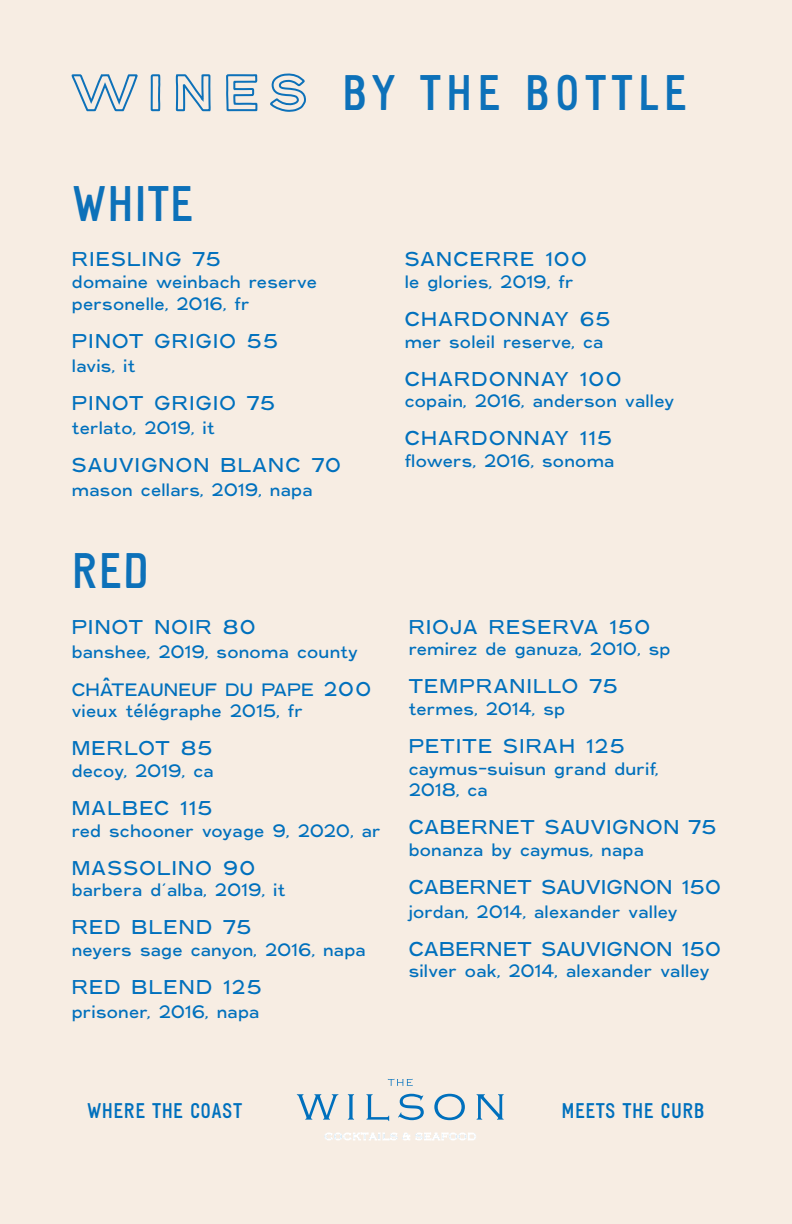
<style>
.page{position:relative;width:792px;height:1224px;background:#f7ede3}
.page>*{position:absolute;margin:0;border:0;box-sizing:border-box;transform-origin:0 0}
.t1{font:50px "Canteen BN Medium";letter-spacing:.12em;color:#0d71b9}
.t2{font:21.2px "Canteen BN Medium";letter-spacing:.05em;color:#0070bd}
.t3{font:300 20px "Hamburg Hand";letter-spacing:.1em;color:#0070bd}
.t4{font:300 20px "Hamburg Hand";letter-spacing:.06em;color:#0070bd}
.t5{font:300 20px "Hamburg Hand";letter-spacing:.08em;color:#0070bd}
.t6{font:700 20px "Arial";color:#0070bd}
.t7{font:300 18px/21.6px "Hamburg Hand";letter-spacing:.05em;color:#0070bd}
.s1{font-family:"Hamburg Hand";font-weight:700}
.s2{font-size:20px}
</style>
<div class="page">
<svg style="left:297px;top:1094px;width:207px;height:27px"></svg>
<svg style="left:388px;top:1079px;width:25px;height:7px"></svg>
<svg style="left:325px;top:1133px;width:72px;height:7px"></svg>
<svg style="left:403px;top:1133px;width:73px;height:7px"></svg>
<p class="t1" style="left:73px;top:71px;width:615px"><span class="s1">WINES</span> BY THE BOTTLE</p>
<p class="t1" style="left:73px;top:181px;width:121px">WHITE</p>
<p class="t3" style="left:72px;top:248px;width:150px">RIESLING 75</p>
<p class="t7" style="left:72px;top:271px;width:246px">domaine weinbach reserve personelle, 2016, fr</p>
<p class="t3" style="left:72px;top:329px;width:207px">PINOT GRIGIO 55</p>
<p class="t7" style="left:72px;top:354px;width:65px">lavis, it</p>
<p class="t3" style="left:72px;top:391px;width:204px">PINOT GRIGIO 75</p>
<p class="t7" style="left:72px;top:416px;width:144px">terlato, 2019, it</p>
<p class="t3" style="left:72px;top:453px;width:270px">SAUVIGNON BLANC 70</p>
<p class="t7" style="left:72px;top:478px;width:242px">mason cellars, 2019, napa</p>
<p class="t1" style="left:73px;top:549px;width:77px">RED</p>
<p class="t3" style="left:72px;top:616px;width:185px">PINOT NOIR 80</p>
<p class="t7" style="left:72px;top:640px;width:287px">banshee, 2019, sonoma county</p>
<p class="t7" style="left:72px;top:678px;width:300px">CHÂTEAUNEUF DU PAPE <span class="s2">200 </span>vieux télégraphe 2015, fr</p>
<p class="t3" style="left:72px;top:737px;width:142px">MERLOT 85</p>
<p class="t7" style="left:72px;top:760px;width:143px">decoy, 2019, ca</p>
<p class="t3" style="left:72px;top:797px;width:142px">MALBEC 115</p>
<p class="t7" style="left:72px;top:819px;width:310px">red schooner voyage 9, 2020, ar</p>
<p class="t3" style="left:72px;top:856px;width:184px">MASSOLINO 90</p>
<p class="t7" style="left:72px;top:879px;width:215px">barbera d’alba, 2019, it</p>
<p class="t3" style="left:72px;top:916px;width:181px">RED BLEND 75</p>
<p class="t7" style="left:72px;top:938px;width:295px">neyers sage canyon, 2016, napa</p>
<p class="t3" style="left:72px;top:976px;width:191px">RED BLEND 125</p>
<p class="t7" style="left:72px;top:1000px;width:189px">prisoner, 2016, napa</p>
<p class="t6" style="left:103px;top:672px;width:8px">ˆ</p>
<p class="t6" style="left:136px;top:698px;width:23px">´ ´</p>
<p class="t3" style="left:405px;top:248px;width:183px">SANCERRE 100</p>
<p class="t7" style="left:405px;top:271px;width:170px">le glories, 2019, fr</p>
<p class="t3" style="left:405px;top:308px;width:207px">CHARDONNAY 65</p>
<p class="t7" style="left:405px;top:330px;width:199px">mer soleil reserve, ca</p>
<p class="t3" style="left:405px;top:367px;width:218px">CHARDONNAY 100</p>
<p class="t7" style="left:405px;top:390px;width:270px">copain, 2016, anderson valley</p>
<p class="t3" style="left:405px;top:427px;width:208px">CHARDONNAY 115</p>
<p class="t7" style="left:405px;top:449px;width:211px">flowers, 2016, sonoma</p>
<p class="t3" style="left:409px;top:616px;width:242px">RIOJA RESERVA 150</p>
<p class="t7" style="left:409px;top:638px;width:263px">remirez de ganuza, 2010, sp</p>
<p class="t3" style="left:409px;top:675px;width:210px">TEMPRANILLO 75</p>
<p class="t7" style="left:409px;top:698px;width:157px">termes, 2014, sp</p>
<p class="t3" style="left:409px;top:735px;width:217px">PETITE SIRAH 125</p>
<p class="t7" style="left:409px;top:757px;width:251px">caymus-suisun grand durif,<br>2018, ca</p>
<p class="t5" style="left:409px;top:816px;width:309px">CABERNET SAUVIGNON 75</p>
<p class="t7" style="left:409px;top:838px;width:236px">bonanza by caymus, napa</p>
<p class="t4" style="left:409px;top:876px;width:313px">CABERNET SAUVIGNON 150</p>
<p class="t7" style="left:409px;top:900px;width:270px">jordan, 2014, alexander valley</p>
<p class="t4" style="left:409px;top:938px;width:313px">CABERNET SAUVIGNON 150</p>
<p class="t7" style="left:409px;top:960px;width:302px">silver oak, 2014, alexander valley</p>
<p class="t2" style="left:87px;top:1101px;width:156px">WHERE THE COAST</p>
<p class="t2" style="left:562px;top:1101px;width:144px">MEETS THE CURB</p>
</div>
